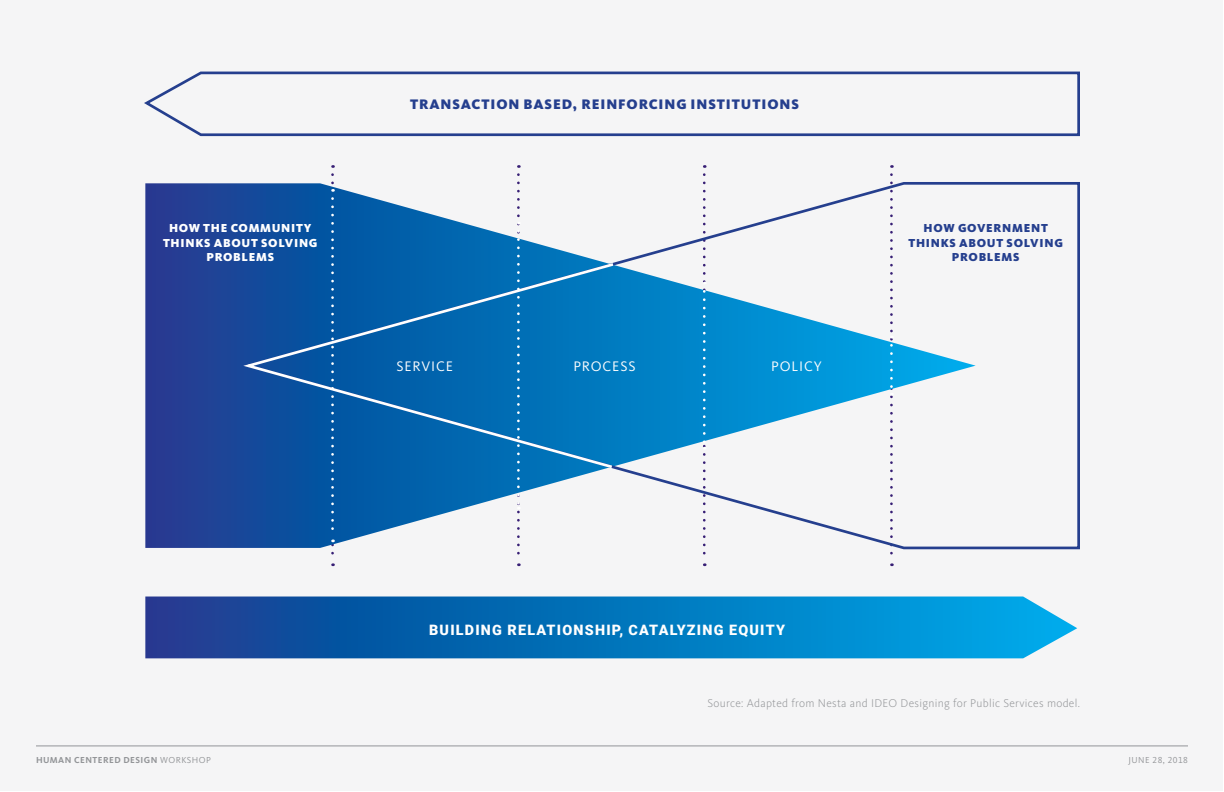
<style>
.page{position:relative;width:1224px;height:792px;background:#f5f5f6}
.page>*{position:absolute;margin:0;border:0;box-sizing:border-box;transform-origin:0 0}
.t1{font:900 14.3px "Kievit OT";letter-spacing:.06em;color:#253f8e}
.t2{font:900 14.3px "Roboto";letter-spacing:.085em;color:#fff}
.t3{font:14.3px "Kievit OT";letter-spacing:.06em;color:#fff}
.t4{font:900 12px/14.4px "Kievit OT";letter-spacing:.06em;color:#fff;text-align:center}
.t5{font:900 12px/14.4px "Kievit OT";letter-spacing:.06em;color:#253f8e;text-align:center}
.t6{font:11.7px "Kievit OT Light";letter-spacing:.025em;color:#939598}
.t7{font:700 9px "Kievit OT";letter-spacing:.05em;color:#939598}
.t8{font:9px "Kievit OT";letter-spacing:.05em;color:#939598}
.s1{font-weight:400}
</style>
<div class="page">
<hr style="left:36px;top:745px;width:1152px;height:1px;background:#939598">
<svg style="left:145px;top:183px;width:100px;height:365px;background:#234094"></svg>
<svg style="left:245px;top:182px;width:835px;height:368px"></svg>
<svg style="left:144px;top:71px;width:936px;height:66px"></svg>
<svg style="left:145px;top:597px;width:932px;height:61px;background:#0c75bc"></svg>
<svg style="left:331px;top:175px;width:3px;height:391px"></svg>
<svg style="left:517px;top:175px;width:3px;height:391px"></svg>
<svg style="left:703px;top:175px;width:3px;height:391px"></svg>
<svg style="left:238px;top:261px;width:378px;height:209px;background:#0a66ae"></svg>
<svg style="left:890px;top:175px;width:3px;height:391px"></svg>
<p class="t4" style="left:163px;top:221px;width:156px">HOW THE COMMUNITY<br>THINKS ABOUT SOLVING<br>PROBLEMS</p>
<p class="t1" style="left:410px;top:96px;width:390px">TRANSACTION BASED, REINFORCING INSTITUTIONS</p>
<p class="t3" style="left:397px;top:358px;width:58px">SERVICE</p>
<p class="t3" style="left:573px;top:358px;width:64px">PROCESS</p>
<p class="t3" style="left:771px;top:358px;width:52px">POLICY</p>
<p class="t5" style="left:908px;top:221px;width:156px">HOW GOVERNMENT<br>THINKS ABOUT SOLVING<br>PROBLEMS</p>
<p class="t2" style="left:429px;top:620px;width:358px">BUILDING RELATIONSHIP, CATALYZING EQUITY</p>
<p class="t6" style="left:707px;top:697px;width:374px">Source: Adapted from Nesta and IDEO Designing for Public Services model.</p>
<p class="t7" style="left:36px;top:755px;width:177px">HUMAN CENTERED DESIGN <span class="s1">WORKSHOP</span></p>
<p class="t8" style="left:1129px;top:755px;width:61px">JUNE 28, 2018</p>
</div>
